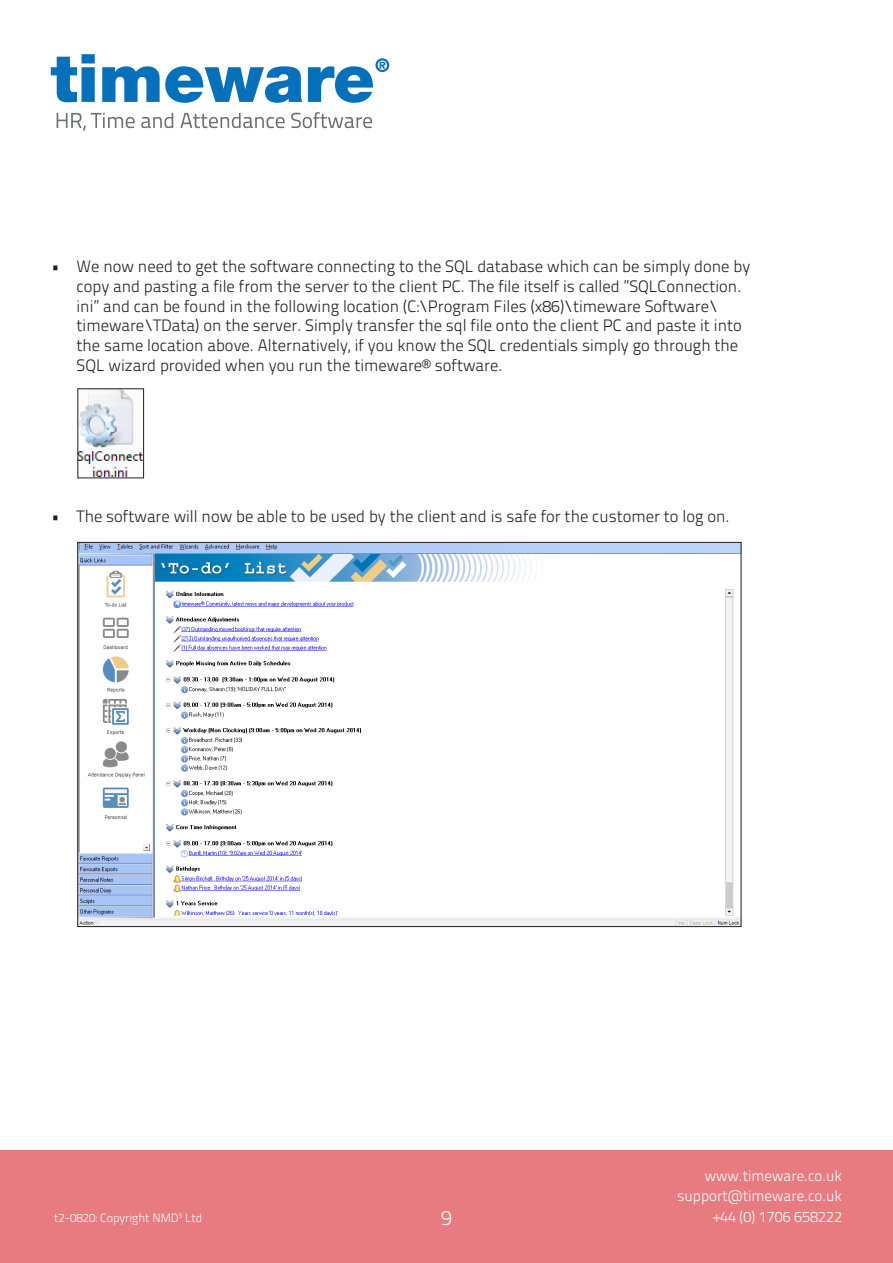
<style>
.page{position:relative;width:893px;height:1263px;background:#fff}
.page>*{position:absolute;margin:0;border:0;box-sizing:border-box;transform-origin:0 0}
.t1{font:21px "Titillium Text 22 L 250 wt";color:#fff}
.t2{font:16.5px/19.8px "Titillium Text 22 L 250 wt";color:#231f20}
.t3{font:15px/20.5px "Titillium Text 22 L 250 wt";color:#fff;text-align:right}
.t4{font:12px "Titillium Text 22 L 250 wt";color:#fff}
</style>
<div class="page">
<div style="left:0;top:1150px;width:893px;height:113px;background:#e87b7f"></div>
<svg style="left:51px;top:54px;width:338px;height:49px"></svg>
<svg style="left:57px;top:112px;width:315px;height:19px"></svg>
<img style="left:80px;top:391px;width:62px;height:85px">
<div style="left:78px;top:389px;width:66px;height:89px;border:1px solid #231f20"></div>
<img style="left:80px;top:544px;width:659px;height:381px">
<p class="t2" style="left:77px;top:255px;width:675px;text-indent:-26px">• We now need to get the software connecting to the SQL database which can be simply done by copy and pasting a file from the server to the client PC. The file itself is called ”SQLConnection. ini” and can be found in the following location (C:\Program Files (x86)\timeware Software\ timeware\TData) on the server. Simply transfer the sql file onto the client PC and paste it into the same location above. Alternatively, if you know the SQL credentials simply go through the SQL wizard provided when you run the timeware® software.</p>
<p class="t2" style="left:51px;top:506px;width:680px">• The software will now be able to be used by the client and is safe for the customer to log on.</p>
<p class="t4" style="left:54px;top:1209px;width:150px">t2-0820: Copyright NMD<sup>3</sup> Ltd</p>
<p class="t3" style="left:677px;top:1164px;width:166px">www.timeware.co.uk support@timeware.co.uk</p>
<p class="t1" style="left:441px;top:1202px;width:13px">9</p>
<p class="t3" style="left:714px;top:1205px;width:130px">+44 (0) 1706 658222</p>
</div>
